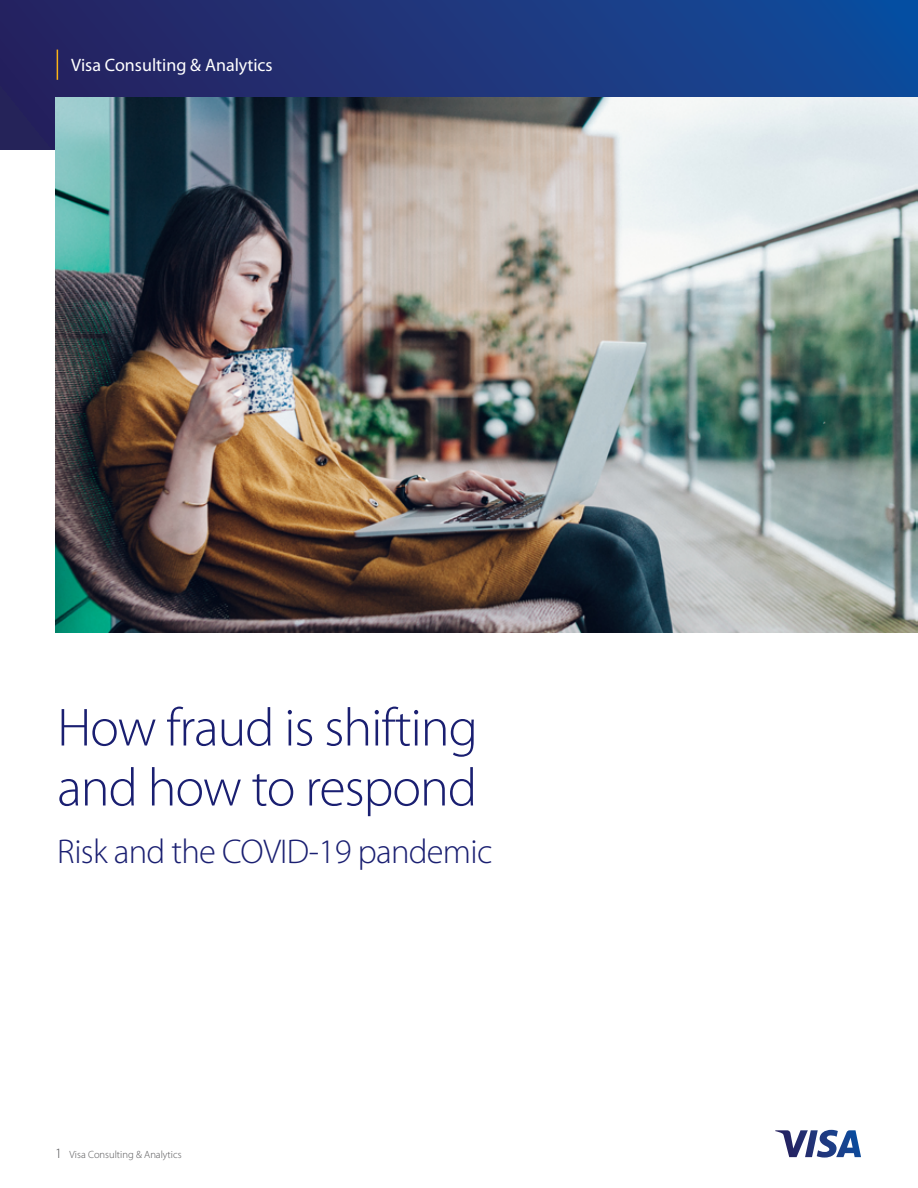
<style>
.page{position:relative;width:918px;height:1188px;background:#fff}
.page>*{position:absolute;margin:0;border:0;box-sizing:border-box;transform-origin:0 0}
.t1{font:300 54px/60px "Myriad Pro";letter-spacing:-.02em;color:#1a1f71}
.t2{font:300 34.5px "Myriad Pro";letter-spacing:-.02em;color:#1a1f71}
.t3{font:18px "Myriad Pro";color:#fff}
.t4{font:300 10.5px "Myriad Pro";color:#545456}
.s1{font-size:14.25px}
</style>
<div class="page">
<div style="left:0;top:0;width:918px;height:149px;background:linear-gradient(to right,#2a205c,#104c9d)"></div>
<hr style="left:57px;top:50px;width:1px;height:30px;background:#fcb316">
<img style="left:55px;top:97px;width:863px;height:536px">
<svg style="left:775px;top:1130px;width:86px;height:28px"></svg>
<p class="t3" style="left:71px;top:55px;width:203px">Visa Consulting &amp; Analytics</p>
<h1 class="t1" style="left:57px;top:698px;width:422px">How fraud is shifting and how to respond</h1>
<p class="t2" style="left:57px;top:833px;width:437px">Risk and the COVID-19 pandemic</p>
<p class="t4" style="left:55px;top:1148px;width:128px"><span class="s1">1</span> Visa Consulting &amp; Analytics</p>
</div>
